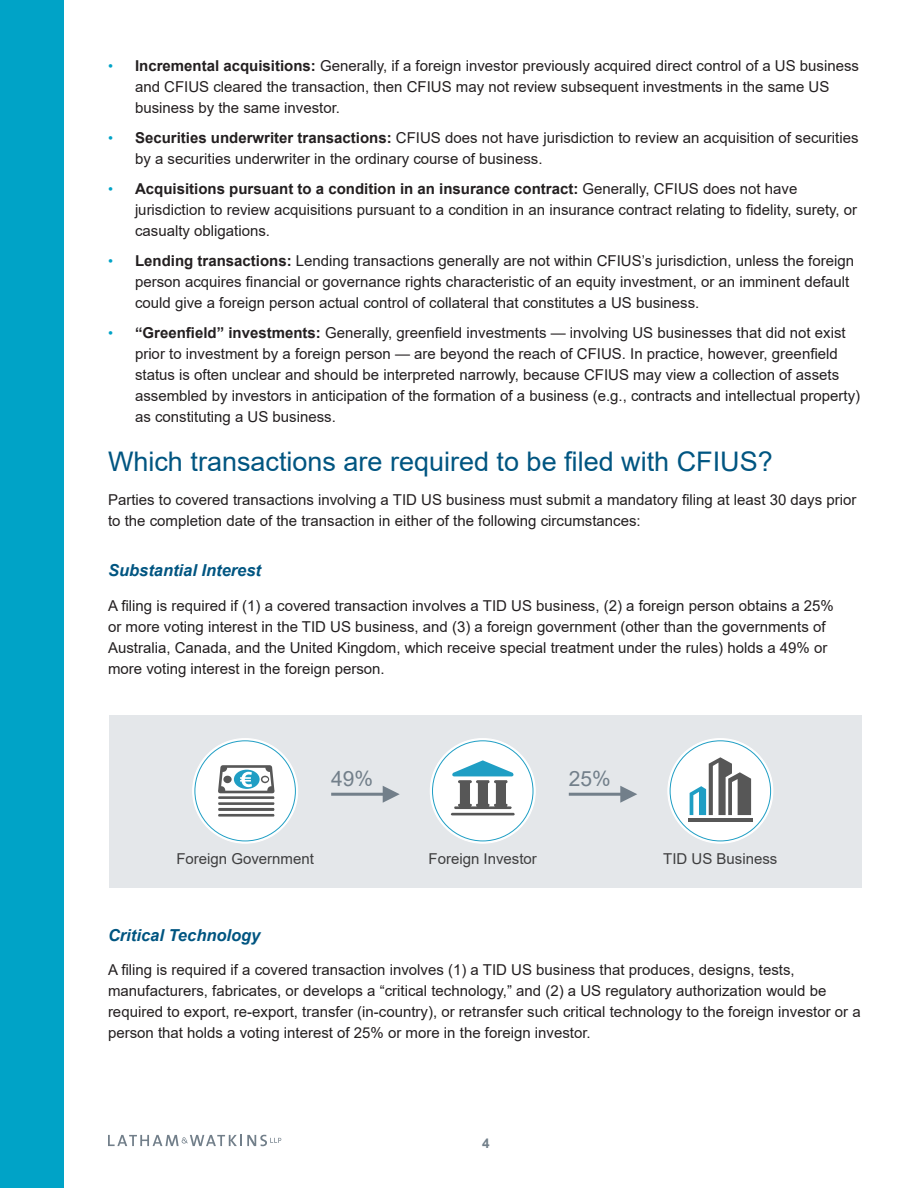
<style>
.page{position:relative;width:918px;height:1188px;background:#fff}
.page>*{position:absolute;margin:0;border:0;box-sizing:border-box;transform-origin:0 0}
.BD_SUBHEAD_1{font:27px "Arial";color:#005581}
.BD_-_text_1{font:21px "Arial";color:#727f8a}
.BD_SUBHEAD_2{font:italic 700 16.5px "Arial";color:#005581}
.BD_-_text_1-2{font:15px/21px "Arial";color:#231f20}
.BD_-_text_1-3{font:15px "Arial";color:#3e3e3f}
.t1{font:700 13.5px "Arial";color:#727f8a}
.s1{font-size:14.25px;color:#00a3c7}
.s2{font-weight:700}
</style>
<div class="page">
<div style="left:0;top:0;width:64px;height:1188px;background:#00a3c7"></div>
<svg style="left:108px;top:1135px;width:173px;height:11px"></svg>
<div style="left:109px;top:716px;width:753px;height:172px;background:#e4e7ea"></div>
<div style="left:193px;top:739px;width:105px;height:104px;background:#fff;border-radius:50%"></div>
<hr style="left:218px;top:796px;width:56px;height:3px;background:#575757">
<hr style="left:218px;top:802px;width:56px;height:3px;background:#575757">
<hr style="left:218px;top:808px;width:56px;height:3px;background:#575757">
<hr style="left:218px;top:814px;width:56px;height:3px;background:#575757">
<svg style="left:218px;top:765px;width:57px;height:28px"></svg>
<div style="left:430px;top:739px;width:105px;height:104px;background:#fff;border-radius:50%"></div>
<hr style="left:451px;top:813px;width:64px;height:2px;background:#575757">
<svg style="left:452px;top:760px;width:62px;height:49px"></svg>
<svg style="left:668px;top:739px;width:105px;height:104px;fill:#fff"></svg>
<svg style="left:690px;top:757px;width:61px;height:58px"></svg>
<hr style="left:688px;top:818px;width:65px;height:3px;background:#575757">
<hr style="left:331px;top:793px;width:55px;height:3px;background:#727f8a">
<svg style="left:383px;top:786px;width:17px;height:17px"></svg>
<hr style="left:569px;top:793px;width:55px;height:3px;background:#727f8a">
<svg style="left:620px;top:786px;width:17px;height:17px"></svg>
<p class="BD_-_text_1-2" style="left:135px;top:55px;width:726px;text-indent:-27px"><span class="s1">•</span> <span class="s2">Incremental acquisitions:</span> Generally, if a foreign investor previously acquired direct control of a US business and CFIUS cleared the transaction, then CFIUS may not review subsequent investments in the same US business by the same investor.</p>
<p class="BD_-_text_1-2" style="left:135px;top:127px;width:725px;text-indent:-27px"><span class="s1">•</span> <span class="s2">Securities underwriter transactions:</span> CFIUS does not have jurisdiction to review an acquisition of securities by a securities underwriter in the ordinary course of business.</p>
<p class="BD_-_text_1-2" style="left:135px;top:178px;width:724px;text-indent:-27px"><span class="s1">•</span> <span class="s2">Acquisitions pursuant to a condition in an insurance contract:</span> Generally, CFIUS does not have jurisdiction to review acquisitions pursuant to a condition in an insurance contract relating to fidelity, surety, or casualty obligations.</p>
<p class="BD_-_text_1-2" style="left:135px;top:250px;width:721px;text-indent:-27px"><span class="s1">•</span> <span class="s2">Lending transactions:</span> Lending transactions generally are not within CFIUS’s jurisdiction, unless the foreign person acquires financial or governance rights characteristic of an equity investment, or an imminent default could give a foreign person actual control of collateral that constitutes a US business.</p>
<p class="BD_-_text_1-2" style="left:135px;top:322px;width:727px;text-indent:-27px"><span class="s1">•</span> <span class="s2">“Greenfield” investments:</span> Generally, greenfield investments — involving US businesses that did not exist prior to investment by a foreign person — are beyond the reach of CFIUS. In practice, however, greenfield status is often unclear and should be interpreted narrowly, because CFIUS may view a collection of assets assembled by investors in anticipation of the formation of a business (e.g., contracts and intellectual property) as constituting a US business.</p>
<p class="BD_SUBHEAD_1" style="left:108px;top:443px;width:666px">Which transactions are required to be filed with CFIUS?</p>
<p class="BD_-_text_1-2" style="left:108px;top:489px;width:750px">Parties to covered transactions involving a TID US business must submit a mandatory filing at least 30 days prior to the completion date of the transaction in either of the following circumstances:</p>
<p class="BD_SUBHEAD_2" style="left:108px;top:559px;width:155px">Substantial Interest</p>
<p class="BD_-_text_1-2" style="left:108px;top:595px;width:727px">A filing is required if (1) a covered transaction involves a TID US business, (2) a foreign person obtains a 25% or more voting interest in the TID US business, and (3) a foreign government (other than the governments of Australia, Canada, and the United Kingdom, which receive special treatment under the rules) holds a 49% or more voting interest in the foreign person.</p>
<p class="BD_-_text_1" style="left:331px;top:764px;width:44px">49%</p>
<p class="BD_-_text_1" style="left:569px;top:764px;width:44px">25%</p>
<p class="BD_-_text_1-3" style="left:176px;top:848px;width:139px">Foreign Government</p>
<p class="BD_-_text_1-3" style="left:429px;top:848px;width:110px">Foreign Investor</p>
<p class="BD_-_text_1-3" style="left:663px;top:848px;width:116px">TID US Business</p>
<p class="BD_SUBHEAD_2" style="left:108px;top:924px;width:154px">Critical Technology</p>
<p class="BD_-_text_1-2" style="left:108px;top:960px;width:754px">A filing is required if a covered transaction involves (1) a TID US business that produces, designs, tests, manufacturers, fabricates, or develops a “critical technology,” and (2) a US regulatory authorization would be required to export, re-export, transfer (in-country), or retransfer such critical technology to the foreign investor or a person that holds a voting interest of 25% or more in the foreign investor.</p>
<p class="t1" style="left:482px;top:1134px;width:9px">4</p>
</div>
